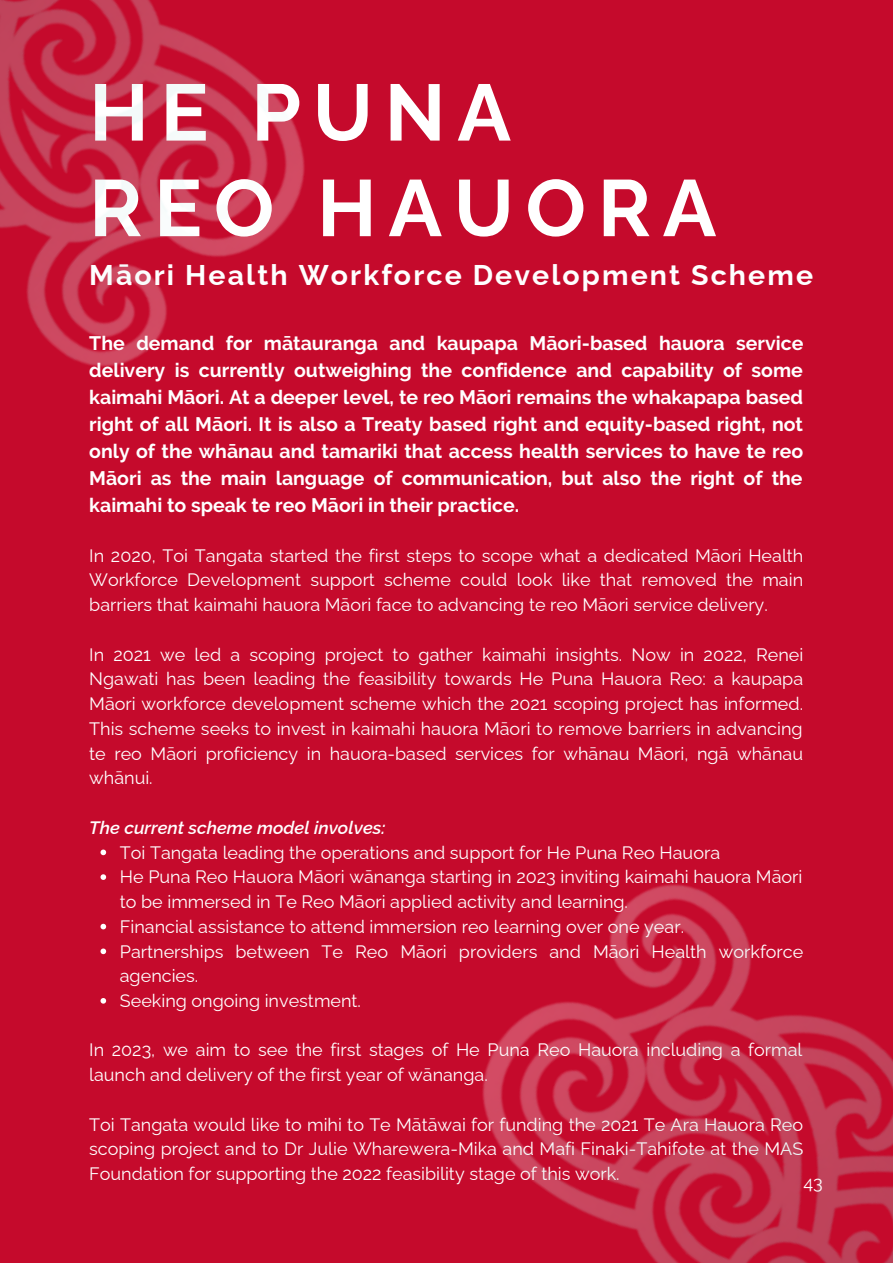
<style>
.page{position:relative;width:893px;height:1264px;background:#fff}
.page>*{position:absolute;margin:0;border:0;box-sizing:border-box;transform-origin:0 0}
.t1{font:700 79.65px/95.6px "Raleway";letter-spacing:.15em;color:#fff}
.t2{font:700 28.5px "Raleway";letter-spacing:.075em;color:#feffff}
.t3{font:700 19.5px/27px "Raleway";color:#fff;text-align:justify}
.t4{font:18px/24.8px "Raleway";color:#fff;text-align:justify}
.t5{font:italic 600 18px "Raleway";color:#fff}
</style>
<div class="page">
<div style="left:0;top:0;width:892px;height:1262px;background:#c50a2c"></div>
<svg style="left:100px;top:849px;width:6px;height:6px"></svg>
<svg style="left:100px;top:874px;width:6px;height:5px"></svg>
<svg style="left:100px;top:923px;width:6px;height:6px"></svg>
<svg style="left:100px;top:948px;width:6px;height:6px"></svg>
<svg style="left:100px;top:998px;width:6px;height:5px"></svg>
<img style="left:482px;top:884px;width:410px;height:378px">
<img style="left:0;top:0;width:305px;height:367px">
<h1 class="t1" style="left:89px;top:65px;width:628px">HE PUNA<br>REO HAUORA</h1>
<h2 class="t2" style="left:89px;top:258px;width:725px">Māori Health Workforce Development Scheme</h2>
<p class="t3" style="left:89px;top:329px;width:715px">The demand for mātauranga and kaupapa Māori-based hauora service delivery is currently outweighing the confidence and capability of some kaimahi Māori. At a deeper level, te reo Māori remains the whakapapa based right of all Māori. It is also a Treaty based right and equity-based right, not only of the whānau and tamariki that access health services to have te reo Māori as the main language of communication, but also the right of the kaimahi to speak te reo Māori in their practice.</p>
<p class="t4" style="left:89px;top:543px;width:715px">In 2020, Toi Tangata started the first steps to scope what a dedicated Māori Health Workforce Development support scheme could look like that removed the main barriers that kaimahi hauora Māori face to advancing te reo Māori service delivery.</p>
<p class="t4" style="left:89px;top:642px;width:715px">In 2021 we led a scoping project to gather kaimahi insights. Now in 2022, Renei Ngawati has been leading the feasibility towards He Puna Hauora Reo: a kaupapa Māori workforce development scheme which the 2021 scoping project has informed.<br>This scheme seeks to invest in kaimahi hauora Māori to remove barriers in advancing te reo Māori proficiency in hauora-based services for whānau Māori, ngā whānau whānui.</p>
<p class="t5" style="left:89px;top:816px;width:297px">The current scheme model involves:</p>
<p class="t4" style="left:120px;top:839px;width:685px;text-align:left">Toi Tangata leading the operations and support for He Puna Reo Hauora<br>He Puna Reo Hauora Māori wānanga starting in 2023 inviting kaimahi hauora Māori to be immersed in Te Reo Māori applied activity and learning.<br>Financial assistance to attend immersion reo learning over one year.<br>Partnerships between Te Reo Māori providers and Māori Health workforce agencies.<br>Seeking ongoing investment.</p>
<p class="t4" style="left:89px;top:1037px;width:714px">In 2023, we aim to see the first stages of He Puna Reo Hauora including a formal launch and delivery of the first year of wānanga.</p>
<p class="t4" style="left:89px;top:1111px;width:715px">Toi Tangata would like to mihi to Te Mātāwai for funding the 2021 Te Ara Hauora Reo scoping project and to Dr Julie Wharewera-Mika and Mafi Finaki-Tahifote at the MAS Foundation for supporting the 2022 feasibility stage of this work.</p>
<p class="t4" style="left:803px;top:1170px;width:21px">43</p>
</div>
